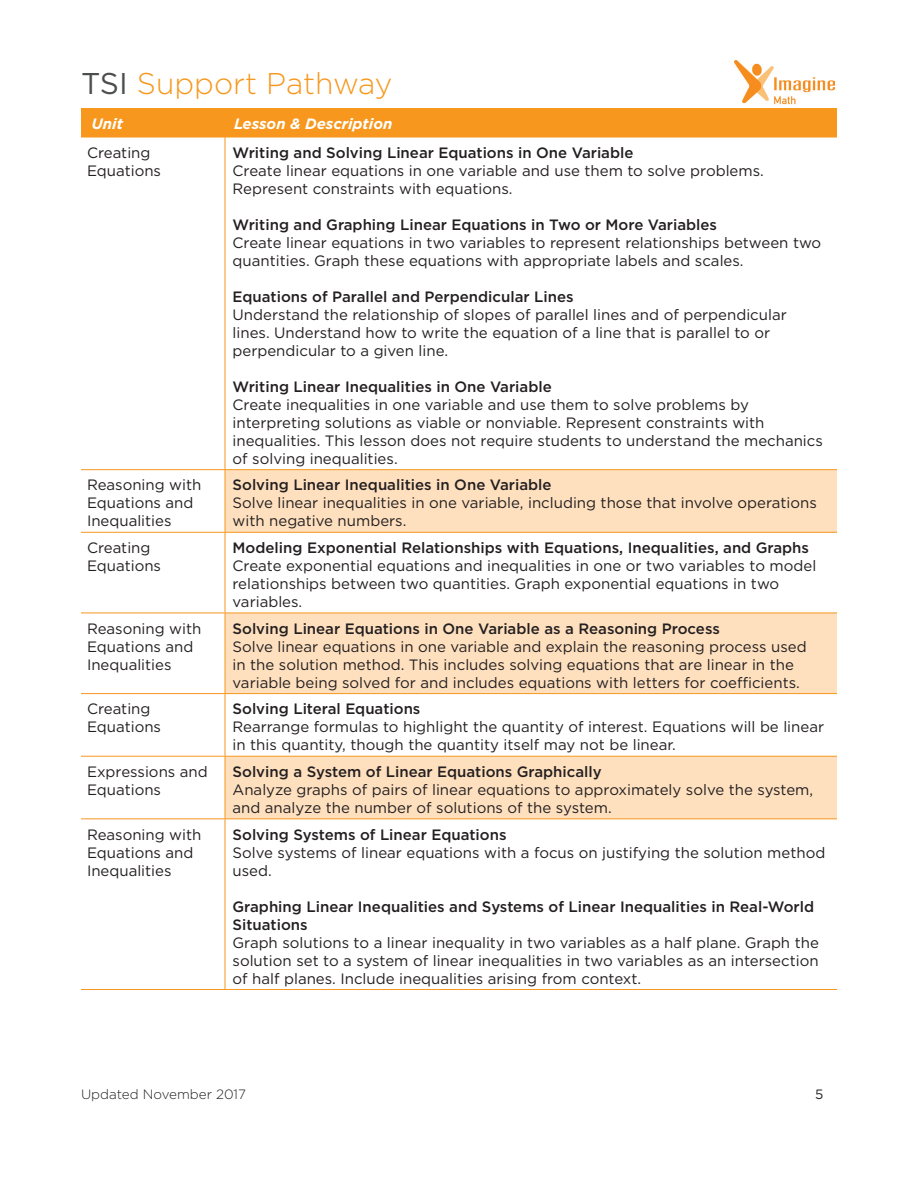
<style>
.page{position:relative;width:918px;height:1188px;background:#fff}
.page>*{position:absolute;margin:0;border:0;box-sizing:border-box;transform-origin:0 0}
.t1{font:300 30px "Gotham";color:#f7971d}
.t2{font:15px/18px "Gotham";color:#231f20}
.Lesson{font:500 15px/18px "Gotham";color:#231f20}
.t3{font:italic 700 15px "Gotham";color:#fff}
.t4{font:300 13.5px "Gotham";color:#231f20}
.t5{font:13.5px "Gotham";color:#231f20}
.s1{font-weight:400;color:#4c4d4f}
</style>
<div class="page">
<div style="left:81px;top:108px;width:756px;height:29px;background:#f7971d"></div>
<img style="left:735px;top:60px;width:99px;height:45px">
<svg style="left:226px;top:470px;width:611px;height:348px;fill:#fee0bf"></svg>
<hr style="left:81px;top:137px;width:144px;height:1px;background:#f7971d">
<hr style="left:225px;top:137px;width:612px;height:1px;background:#f7971d">
<hr style="left:225px;top:137px;width:1px;height:332px;background:#f7971d">
<hr style="left:81px;top:469px;width:144px;height:1px;background:#f7971d">
<hr style="left:225px;top:469px;width:612px;height:1px;background:#f7971d">
<hr style="left:225px;top:470px;width:1px;height:62px;background:#f7971d">
<hr style="left:81px;top:532px;width:144px;height:1px;background:#f7971d">
<hr style="left:225px;top:532px;width:612px;height:1px;background:#f7971d">
<hr style="left:225px;top:533px;width:1px;height:80px;background:#f7971d">
<hr style="left:81px;top:613px;width:144px;height:1px;background:#f7971d">
<hr style="left:225px;top:613px;width:612px;height:1px;background:#f7971d">
<hr style="left:225px;top:613px;width:1px;height:80px;background:#f7971d">
<hr style="left:81px;top:693px;width:144px;height:1px;background:#f7971d">
<hr style="left:225px;top:693px;width:612px;height:1px;background:#f7971d">
<hr style="left:225px;top:694px;width:1px;height:62px;background:#f7971d">
<hr style="left:81px;top:756px;width:144px;height:1px;background:#f7971d">
<hr style="left:225px;top:756px;width:612px;height:1px;background:#f7971d">
<hr style="left:225px;top:757px;width:1px;height:61px;background:#f7971d">
<hr style="left:81px;top:818px;width:144px;height:1px;background:#f7971d">
<hr style="left:225px;top:818px;width:612px;height:1px;background:#f7971d">
<hr style="left:225px;top:819px;width:1px;height:170px;background:#f7971d">
<hr style="left:81px;top:989px;width:144px;height:1px;background:#f7971d">
<hr style="left:225px;top:989px;width:612px;height:1px;background:#f7971d">
<h1 class="t1" style="left:81px;top:65px;width:313px"><span class="s1">TSI</span> Support Pathway</h1>
<p class="t3" style="left:92px;top:113px;width:33px">Unit</p>
<p class="t3" style="left:234px;top:113px;width:160px">Lesson &amp; Description</p>
<p class="t2" style="left:87px;top:143px;width:76px">Creating<br>Equations</p>
<p class="Lesson" style="left:233px;top:143px;width:402px">Writing and Solving Linear Equations in One Variable</p>
<p class="t2" style="left:233px;top:161px;width:533px">Create linear equations in one variable and use them to solve problems.<br>Represent constraints with equations.</p>
<p class="Lesson" style="left:233px;top:215px;width:486px">Writing and Graphing Linear Equations in Two or More Variables</p>
<p class="t2" style="left:233px;top:233px;width:590px">Create linear equations in two variables to represent relationships between two quantities. Graph these equations with appropriate labels and scales.</p>
<p class="Lesson" style="left:233px;top:287px;width:343px">Equations of Parallel and Perpendicular Lines</p>
<p class="t2" style="left:233px;top:305px;width:556px">Understand the relationship of slopes of parallel lines and of perpendicular lines. Understand how to write the equation of a line that is parallel to or perpendicular to a given line.</p>
<p class="Lesson" style="left:233px;top:377px;width:321px">Writing Linear Inequalities in One Variable</p>
<p class="t2" style="left:233px;top:395px;width:592px">Create inequalities in one variable and use them to solve problems by interpreting solutions as viable or nonviable. Represent constraints with inequalities. This lesson does not require students to understand the mechanics of solving inequalities.</p>
<p class="t2" style="left:87px;top:476px;width:116px">Reasoning with<br>Equations and<br>Inequalities</p>
<p class="Lesson" style="left:233px;top:476px;width:321px">Solving Linear Inequalities in One Variable</p>
<p class="t2" style="left:233px;top:494px;width:586px">Solve linear inequalities in one variable, including those that involve operations with negative numbers.</p>
<p class="t2" style="left:87px;top:538px;width:76px">Creating<br>Equations</p>
<p class="Lesson" style="left:233px;top:538px;width:578px">Modeling Exponential Relationships with Equations, Inequalities, and Graphs</p>
<p class="t2" style="left:233px;top:556px;width:585px">Create exponential equations and inequalities in one or two variables to model relationships between two quantities. Graph exponential equations in two variables.</p>
<p class="t2" style="left:87px;top:619px;width:116px">Reasoning with<br>Equations and<br>Inequalities</p>
<p class="Lesson" style="left:233px;top:619px;width:489px">Solving Linear Equations in One Variable as a Reasoning Process</p>
<p class="t2" style="left:233px;top:637px;width:576px">Solve linear equations in one variable and explain the reasoning process used in the solution method. This includes solving equations that are linear in the variable being solved for and includes equations with letters for coefficients.</p>
<p class="t2" style="left:87px;top:700px;width:76px">Creating<br>Equations</p>
<p class="Lesson" style="left:233px;top:700px;width:189px">Solving Literal Equations</p>
<p class="t2" style="left:233px;top:718px;width:593px">Rearrange formulas to highlight the quantity of interest. Equations will be linear in this quantity, though the quantity itself may not be linear.</p>
<p class="t2" style="left:87px;top:762px;width:122px">Expressions and<br>Equations</p>
<p class="Lesson" style="left:233px;top:762px;width:371px">Solving a System of Linear Equations Graphically</p>
<p class="t2" style="left:233px;top:780px;width:582px">Analyze graphs of pairs of linear equations to approximately solve the system, and analyze the number of solutions of the system.</p>
<p class="t2" style="left:87px;top:825px;width:116px">Reasoning with<br>Equations and<br>Inequalities</p>
<p class="Lesson" style="left:233px;top:825px;width:276px">Solving Systems of Linear Equations</p>
<p class="t2" style="left:233px;top:843px;width:594px">Solve systems of linear equations with a focus on justifying the solution method used.</p>
<p class="Lesson" style="left:233px;top:897px;width:583px">Graphing Linear Inequalities and Systems of Linear Inequalities in Real-World<br>Situations</p>
<p class="t2" style="left:233px;top:933px;width:588px;text-align:justify">Graph solutions to a linear inequality in two variables as a half plane. Graph the solution set to a system of linear inequalities in two variables as an intersection of half planes. Include inequalities arising from context.</p>
<p class="t4" style="left:81px;top:1086px;width:167px">Updated November 2017</p>
<p class="t5" style="left:815px;top:1086px;width:10px">5</p>
</div>
